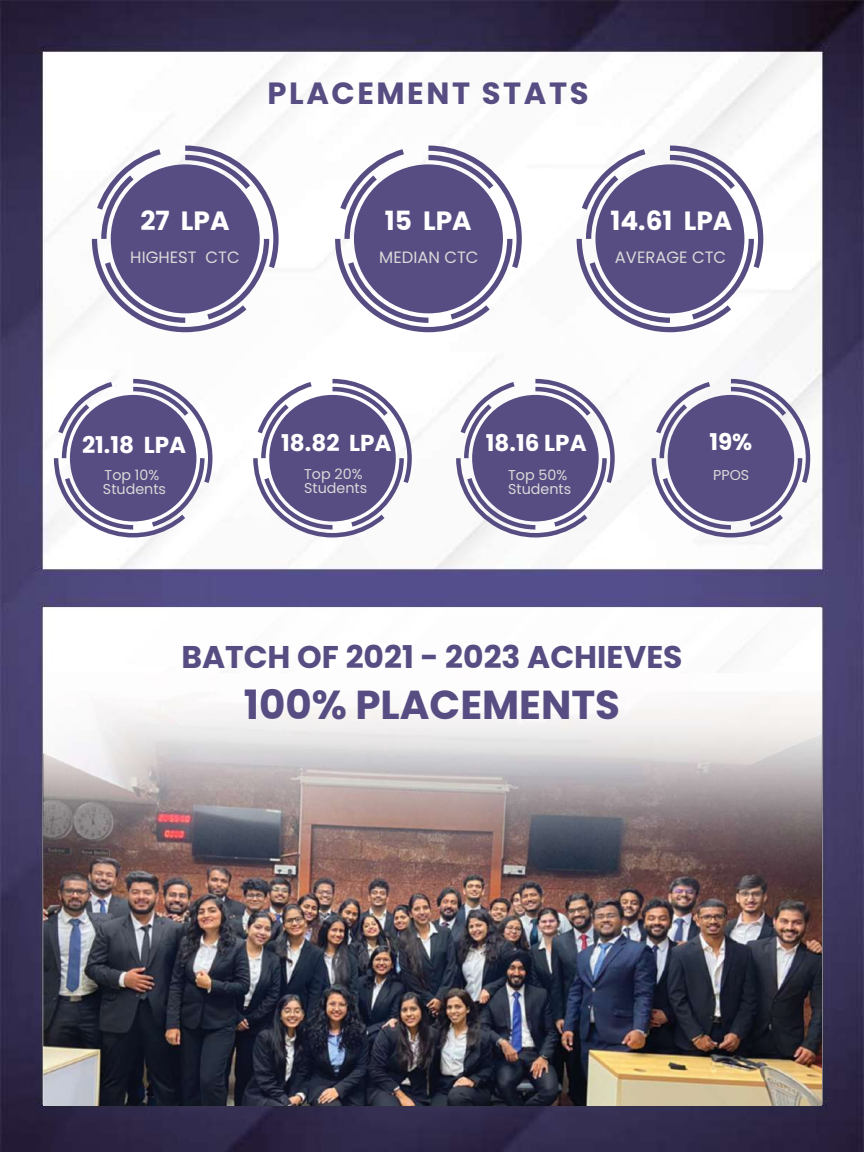
<style>
.page{position:relative;width:864px;height:1152px;background:#fff}
.page>*{position:absolute;margin:0;border:0;box-sizing:border-box;transform-origin:0 0}
.t1{font:700 40.35px "Poppins";color:#574d82}
.t2{font:700 31.35px "Poppins";color:#574d82}
.t3{font:700 30.6px "Poppins";letter-spacing:.085em;color:#574d82}
.t4{font:700 26.4px "Poppins";color:#fff}
.t5{font:700 23.1px "Poppins";color:#fff}
.t6{font:16.35px "Poppins";color:#d9d9d9}
.t7{font:14.25px/14px "Poppins";color:#d9d9d9}
</style>
<div class="page">
<img style="left:0;top:0;width:864px;height:1152px">
<svg style="left:335px;top:146px;width:187px;height:186px"></svg>
<svg style="left:92px;top:146px;width:187px;height:186px"></svg>
<svg style="left:253px;top:379px;width:159px;height:158px"></svg>
<svg style="left:577px;top:146px;width:186px;height:186px"></svg>
<svg style="left:54px;top:379px;width:158px;height:158px"></svg>
<svg style="left:456px;top:379px;width:159px;height:158px"></svg>
<svg style="left:652px;top:379px;width:158px;height:158px"></svg>
<img style="left:43px;top:674px;width:779px;height:432px">
<img style="left:43px;top:607px;width:778px;height:306px">
<h3 class="t3" style="left:267px;top:72px;width:323px">PLACEMENT STATS</h3>
<h3 class="t4" style="left:140px;top:202px;width:91px">27 LPA</h3>
<p class="t6" style="left:130px;top:246px;width:111px">HIGHEST CTC</p>
<h3 class="t4" style="left:385px;top:202px;width:88px">15 LPA</h3>
<p class="t6" style="left:379px;top:246px;width:101px">MEDIAN CTC</p>
<h3 class="t4" style="left:610px;top:202px;width:123px">14.61 LPA</h3>
<p class="t6" style="left:615px;top:246px;width:113px">AVERAGE CTC</p>
<h3 class="t5" style="left:82px;top:429px;width:106px">21.18 LPA</h3>
<p class="t7" style="left:103px;top:468px;width:65px">Top 10%<br>Students</p>
<h3 class="t5" style="left:281px;top:427px;width:112px">18.82 LPA</h3>
<h3 class="t5" style="left:486px;top:427px;width:102px">18.16 LPA</h3>
<h3 class="t5" style="left:709px;top:426px;width:44px">19%</h3>
<p class="t7" style="left:304px;top:467px;width:65px">Top 20%<br>Students</p>
<p class="t7" style="left:508px;top:468px;width:65px">Top 50%<br>Students</p>
<p class="t7" style="left:713px;top:468px;width:38px">PPOS</p>
<h2 class="t2" style="left:181px;top:635px;width:503px">BATCH OF 2021 - 2023 ACHIEVES</h2>
<h1 class="t1" style="left:244px;top:676px;width:378px">100% PLACEMENTS</h1>
</div>
